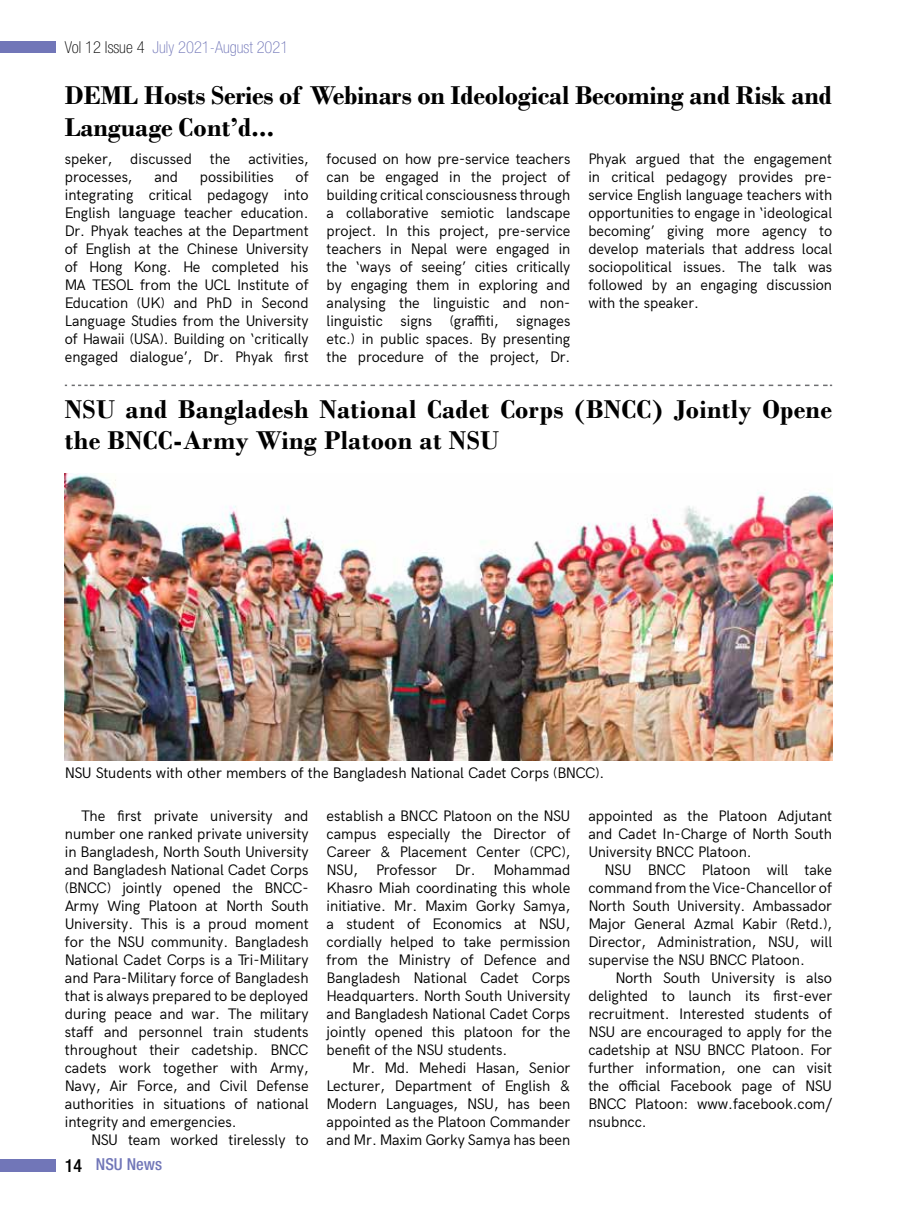
<style>
.page{position:relative;width:897px;height:1210px;background:#fff}
.page>*{position:absolute;margin:0;border:0;box-sizing:border-box;transform-origin:0 0}
.t1{font:700 27px/31.5px "Bodoni";letter-spacing:.01em;color:#000}
.t2{font:700 27px/31.5px "Bodoni";letter-spacing:-.01em;color:#000}
.t3{font:100 condensed 16.5px "Helvetica Neue LT Pro";color:#7176b8}
.t4{font:500 condensed 16.5px "Helvetica Neue LT Pro";color:#7176b8}
.t5{font:15px/18px "Acari Sans";color:#000;text-align:justify}
.s1{color:#000}
.s2{font-size:18px;color:#000}
</style>
<div class="page">
<div style="left:0;top:1158px;width:56px;height:13px;background:#7176b8"></div>
<div style="left:0;top:41px;width:56px;height:11px;background:#7176b8"></div>
<img style="left:65px;top:473px;width:767px;height:287px">
<svg style="left:65px;top:384px;width:767px;height:2px"></svg>
<p class="t3" style="left:65px;top:38px;width:225px"><span class="s1">Vol 12 Issue 4</span> July 2021-August 2021</p>
<h1 class="t2" style="left:65px;top:80px;width:768px">DEML Hosts Series of Webinars on Ideological Becoming and Risk and<br>Language Cont’d...</h1>
<p class="t5" style="left:65px;top:148px;width:245px">speker, discussed the activities, processes,</p>
<p class="t5" style="left:65px;top:166px;width:245px;text-indent:231px">of integrating critical pedagogy into English language teacher education.<br>Dr. Phyak teaches at the Department of English at the Chinese University of Hong Kong. He completed his MA TESOL from the UCL Institute of Education (UK) and PhD in Second Language Studies from the University of Hawaii (USA). Building on ‘critically engaged dialogue’, Dr. Phyak first</p>
<p class="t5" style="left:154px;top:166px;width:25px">and</p>
<p class="t5" style="left:200px;top:166px;width:75px">possibilities</p>
<p class="t5" style="left:326px;top:148px;width:245px">focused on how pre-service teachers can be engaged in the project of building critical consciousness through a collaborative semiotic landscape project. In this project, pre-service teachers in Nepal were engaged in the ‘ways of seeing’ cities critically by engaging them in exploring and analysing the linguistic and non&shy;linguistic signs (graffiti, signages etc.) in public spaces. By presenting the procedure of the project, Dr.</p>
<p class="t5" style="left:588px;top:148px;width:245px">Phyak argued that the engagement in critical pedagogy provides pre&shy;service English language teachers with opportunities to engage in ‘ideological becoming’ giving more agency to develop materials that address local sociopolitical issues. The talk was followed by an engaging discussion with the speaker.</p>
<h1 class="t1" style="left:65px;top:393px;width:768px">NSU and Bangladesh National Cadet Corps (BNCC) Jointly Opene the BNCC-Army Wing Platoon at NSU</h1>
<p class="t5" style="left:65px;top:762px;width:541px">NSU Students with other members of the Bangladesh National Cadet Corps (BNCC).</p>
<p class="t5" style="left:65px;top:805px;width:245px;text-indent:16px">The first private university and number one ranked private university in Bangladesh, North South University and Bangladesh National Cadet Corps (BNCC) jointly opened the BNCC-Army Wing Platoon at North South University. This is a proud moment for the NSU community. Bangladesh National Cadet Corps is a Tri-Military and Para-Military force of Bangladesh that is always prepared to be deployed during peace and war. The military staff and personnel train students throughout their cadetship. BNCC cadets work together with Army, Navy, Air Force, and Civil Defense authorities in situations of national integrity and emergencies.</p>
<p class="t5" style="left:91px;top:1129px;width:219px">NSU team worked tirelessly to</p>
<p class="t4" style="left:65px;top:1154px;width:99px"><span class="s2">14</span> NSU News</p>
<p class="t5" style="left:326px;top:805px;width:245px">establish a BNCC Platoon on the NSU campus especially the Director of Career &amp; Placement Center (CPC), NSU, Professor Dr. Mohammad Khasro Miah coordinating this whole initiative. Mr. Maxim Gorky Samya, a student of Economics at NSU, cordially helped to take permission from the Ministry of Defence and Bangladesh National Cadet Corps Headquarters. North South University and Bangladesh National Cadet Corps jointly opened this platoon for the benefit of the NSU students.</p>
<p class="t5" style="left:326px;top:1057px;width:245px;text-indent:25px">Mr. Md. Mehedi Hasan, Senior Lecturer, Department of English &amp; Modern Languages, NSU, has been appointed as the Platoon Commander and Mr. Maxim Gorky Samya has been</p>
<p class="t5" style="left:588px;top:805px;width:245px">appointed as the Platoon Adjutant and Cadet In-Charge of North South University BNCC Platoon.</p>
<p class="t5" style="left:588px;top:859px;width:245px;text-indent:16px">NSU BNCC Platoon will take command from the Vice-Chancellor of North South University. Ambassador Major General Azmal Kabir (Retd.), Director, Administration, NSU, will supervise the NSU BNCC Platoon.</p>
<p class="t5" style="left:588px;top:967px;width:245px;text-indent:27px">North South University is also delighted to launch its first-ever recruitment. Interested students of NSU are encouraged to apply for the cadetship at NSU BNCC Platoon. For further information, one can visit the official Facebook page of NSU BNCC Platoon: www.facebook.com/ nsubncc.</p>
</div>
